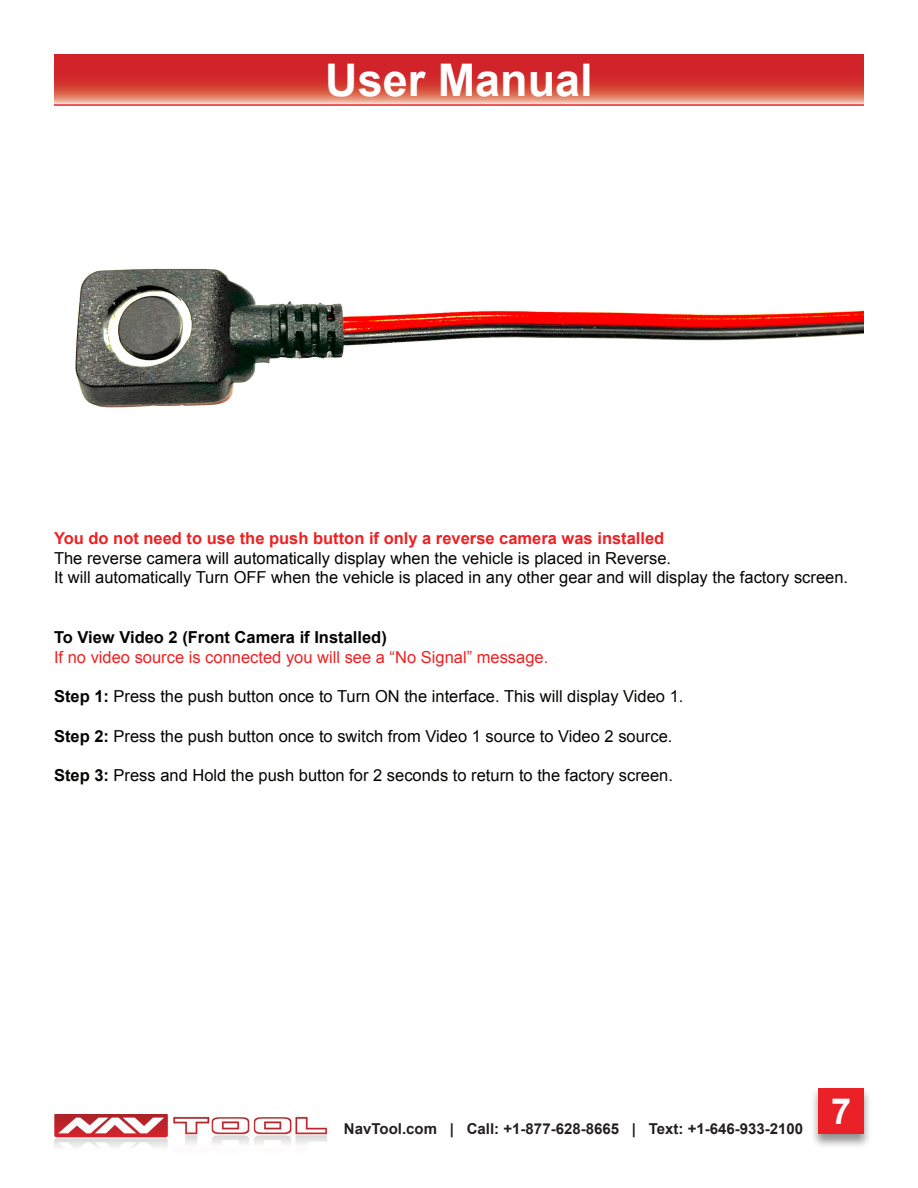
<style>
.page{position:relative;width:918px;height:1188px;background:#fff}
.page>*{position:absolute;margin:0;border:0;box-sizing:border-box;transform-origin:0 0}
.t1{font:700 45px "Arial";color:#fff}
.t2{font:700 36px "Arial";color:#fff}
.t3{font:16.5px "Arial";color:#040503}
.t4{font:700 16.5px "Arial";color:#ee2123}
.t5{font:16.5px "Arial";color:#ee2123}
.t6{font:700 16.5px "Arial";color:#040503}
.t7{font:700 15px "Arial";color:#231f20}
.s1{font-weight:700}
</style>
<div class="page">
<img style="left:54px;top:1114px;width:274px;height:34px">
<div style="left:810px;top:1087px;width:62px;height:62px;background:#231f20;opacity:.5"></div>
<div style="left:818px;top:1088px;width:46px;height:46px;background:#ea2127"></div>
<svg style="left:54px;top:54px;width:810px;height:50px;background:#d74540"></svg>
<hr style="left:54px;top:104px;width:810px;height:2px;background:#ea2127">
<img style="left:75px;top:268px;width:789px;height:140px">
<p class="t1" style="left:325px;top:50px;width:269px">User Manual</p>
<p class="t4" style="left:54px;top:527px;width:612px">You do not need to use the push button if only a reverse camera was installed</p>
<p class="t3" style="left:54px;top:547px;width:619px">The reverse camera will automatically display when the vehicle is placed in Reverse.</p>
<p class="t3" style="left:54px;top:567px;width:796px">It will automatically Turn OFF when the vehicle is placed in any other gear and will display the factory screen.</p>
<p class="t6" style="left:54px;top:626px;width:334px">To View Video 2 (Front Camera if Installed)</p>
<p class="t5" style="left:54px;top:646px;width:496px">If no video source is connected you will see a “No Signal” message.</p>
<p class="t3" style="left:54px;top:686px;width:631px"><span class="s1">Step 1:</span> Press the push button once to Turn ON the interface. This will display Video 1.</p>
<p class="t3" style="left:54px;top:725px;width:620px"><span class="s1">Step 2:</span> Press the push button once to switch from Video 1 source to Video 2 source.</p>
<p class="t3" style="left:54px;top:765px;width:621px"><span class="s1">Step 3:</span> Press and Hold the push button for 2 seconds to return to the factory screen.</p>
<p class="t7" style="left:344px;top:1119px;width:461px">NavTool.com | Call: +1-877-628-8665 | Text: +1-646-933-2100</p>
<h2 class="t2" style="left:831px;top:1088px;width:22px">7</h2>
</div>
